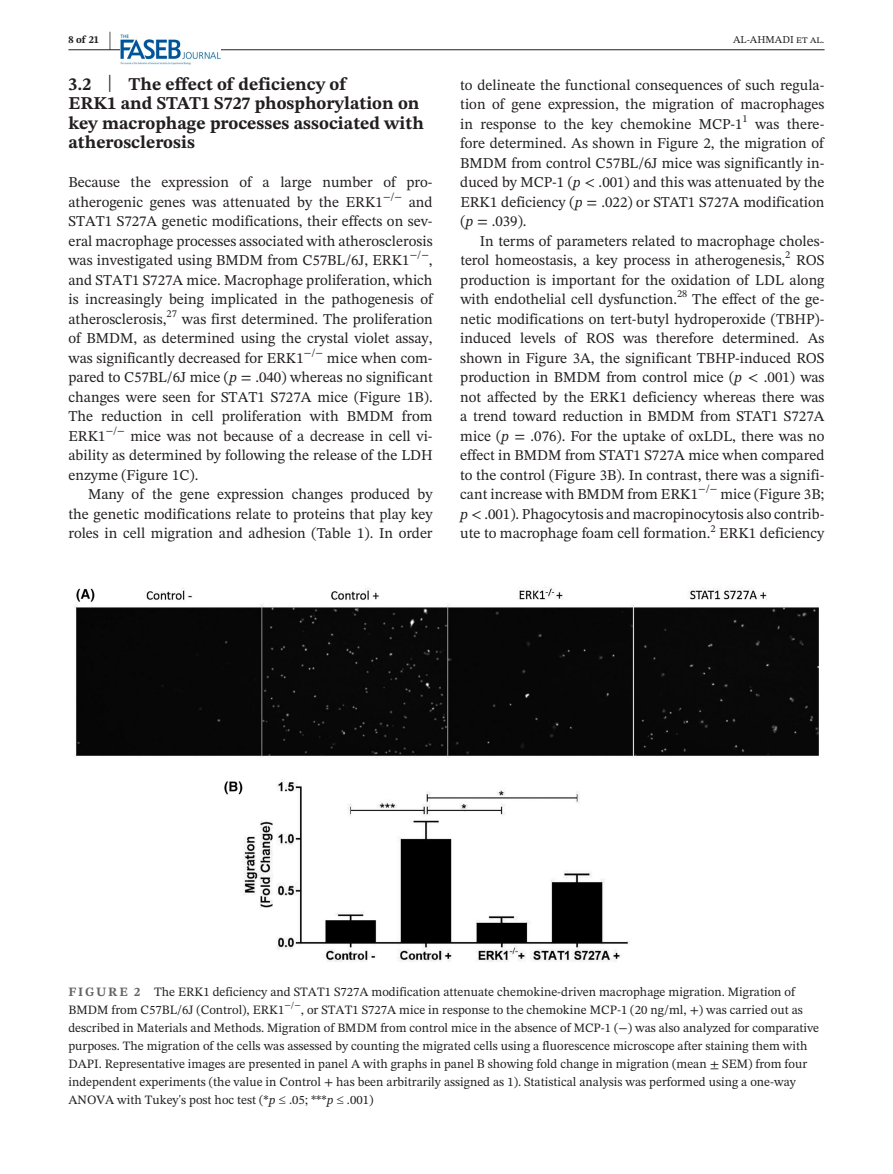
<style>
.page{position:relative;width:893px;height:1174px;background:#fff}
.page>*{position:absolute;margin:0;border:0;box-sizing:border-box;transform-origin:0 0}
.t1{font:700 18px/19.5px "STIX Two Text";color:#231f20}
.t2{font:15px/19.5px "STIX Two Text";color:#231f20;text-align:justify}
.t3{font:12.75px/18px "STIX Two Text";color:#231f20}
.t4{font:10.5px "STIX Two Text";color:#231f20}
.t5{font:700 10.5px "STIX Two Text";color:#231f20}
.t6{font:8.85px "STIX Two Text";color:#231f20}
.s1{font-size:21px}
.s2{font-weight:400;font-size:23.7px}
.s3{font-style:italic}
.s4{font-weight:700;color:#636366}
</style>
<div class="page">
<hr style="left:68px;top:49px;width:756px;height:1px;background:#231f20">
<img style="left:121px;top:35px;width:99px;height:30px">
<img style="left:74px;top:587px;width:745px;height:375px">
<p class="t5" style="left:68px;top:32px;width:44px">8 of 21 <span class="s1">|</span></p>
<p class="t4" style="left:733px;top:32px;width:93px">AL--AHMADI et al.</p>
<p class="t1" style="left:68px;top:74px;width:357px">3.2 <span class="s2">|</span> The effect of deficiency of<br>ERK1 and STAT1 S727 phosphorylation on key macrophage processes associated with atherosclerosis</p>
<p class="t2" style="left:68px;top:172px;width:366px">Because the expression of a large number of pro&shy;atherogenic genes was attenuated by the ERK1</p>
<p class="t2" style="left:460px;top:75px;width:366px">to delineate the functional consequences of such regula&shy;tion of gene expression, the migration of macrophages in response to the key chemokine MCP-1<sup>1</sup></p>
<p class="t2" style="left:460px;top:114px;width:366px;text-indent:295px">was there&shy;fore determined. As shown in Figure 2, the migration of BMDM from control C57BL/6J mice was significantly in&shy;duced by MCP-1 (<span class="s3">p</span> &lt; .001) and this was attenuated by the ERK1 deficiency (<span class="s3">p</span> = .022) or STAT1 S727A modification (<span class="s3">p</span> = .039).</p>
<p class="t2" style="left:460px;top:231px;width:366px;text-indent:19px">In terms of parameters related to macrophage choles&shy;terol homeostasis, a key process in atherogenesis,</p>
<p class="t4" style="left:383px;top:189px;width:21px">−/−</p>
<p class="t2" style="left:68px;top:192px;width:366px;text-indent:340px">and STAT1 S727A genetic modifications, their effects on sev&shy;eral macrophage processes associated with atherosclerosis was investigated using BMDM from C57BL/6J, ERK1</p>
<p class="t4" style="left:410px;top:247px;width:21px">−/−</p>
<p class="t2" style="left:68px;top:250px;width:366px;text-indent:360px">, and STAT1 S727A mice. Macrophage proliferation, which is increasingly being implicated in the pathogenesis of atherosclerosis,</p>
<p class="t4" style="left:785px;top:247px;width:7px">2</p>
<p class="t2" style="left:460px;top:250px;width:366px;text-indent:336px">ROS production is important for the oxidation of LDL along with endothelial cell dysfunction.</p>
<p class="t4" style="left:677px;top:286px;width:12px">28</p>
<p class="t2" style="left:460px;top:289px;width:366px;text-indent:232px">The effect of the ge&shy;netic modifications on tert-butyl hydroperoxide (TBHP)- induced levels of ROS was therefore determined. As shown in Figure 3A, the significant TBHP-induced ROS production in BMDM from control mice (<span class="s3">p</span> &lt; .001) was not affected by the ERK1 deficiency whereas there was a trend toward reduction in BMDM from STAT1 S727A mice (<span class="s3">p</span> = .076). For the uptake of oxLDL, there was no effect in BMDM from STAT1 S727A mice when compared to the control (Figure 3B). In contrast, there was a signifi&shy;cant increase with BMDM from ERK1</p>
<p class="t4" style="left:167px;top:306px;width:12px">27</p>
<p class="t2" style="left:68px;top:309px;width:366px;text-indent:113px">was first determined. The proliferation of BMDM, as determined using the crystal violet assay, was significantly decreased for ERK1</p>
<p class="t4" style="left:304px;top:345px;width:21px">−/−</p>
<p class="t2" style="left:68px;top:348px;width:366px;text-indent:258px">mice when com&shy;pared to C57BL/6J mice (<span class="s3">p</span> = .040) whereas no significant changes were seen for STAT1 S727A mice (Figure 1B).<br>The reduction in cell proliferation with BMDM from ERK1</p>
<p class="t4" style="left:106px;top:423px;width:21px">−/−</p>
<p class="t2" style="left:68px;top:426px;width:366px;text-indent:62px">mice was not because of a decrease in cell vi&shy;ability as determined by following the release of the LDH enzyme (Figure 1C).</p>
<p class="t2" style="left:68px;top:484px;width:366px;text-indent:20px">Many of the gene expression changes produced by the genetic modifications relate to proteins that play key roles in cell migration and adhesion (Table 1). In order</p>
<p class="t4" style="left:698px;top:481px;width:21px">−/−</p>
<p class="t2" style="left:460px;top:484px;width:366px;text-indent:260px">mice (Figure 3B; <span class="s3">p</span> &lt; .001). Phagocytosis and macropinocytosis also contrib&shy;ute to macrophage foam cell formation.</p>
<p class="t4" style="left:710px;top:520px;width:7px">2</p>
<p class="t2" style="left:719px;top:523px;width:107px">ERK1 deficiency</p>
<p class="t3" style="left:68px;top:982px;width:728px"><span class="s4">FIGURE 2</span> The ERK1 deficiency and STAT1 S727A modification attenuate chemokine-driven macrophage migration. Migration of<br>BMDM from C57BL/6J (Control), ERK1</p>
<p class="t6" style="left:284px;top:999px;width:18px">−/−</p>
<p class="t3" style="left:68px;top:1000px;width:752px;text-indent:232px">, or STAT1 S727A mice in response to the chemokine MCP-1 (20 ng/ml, +) was carried out as described in Materials and Methods. Migration of BMDM from control mice in the absence of MCP-1 (−) was also analyzed for comparative purposes. The migration of the cells was assessed by counting the migrated cells using a fluorescence microscope after staining them with DAPI. Representative images are presented in panel A with graphs in panel B showing fold change in migration (mean ± SEM) from four independent experiments (the value in Control + has been arbitrarily assigned as 1). Statistical analysis was performed using a one-way ANOVA with Tukey's post hoc test (*<span class="s3">p</span> ≤ .05; ***<span class="s3">p</span> ≤ .001)</p>
</div>
